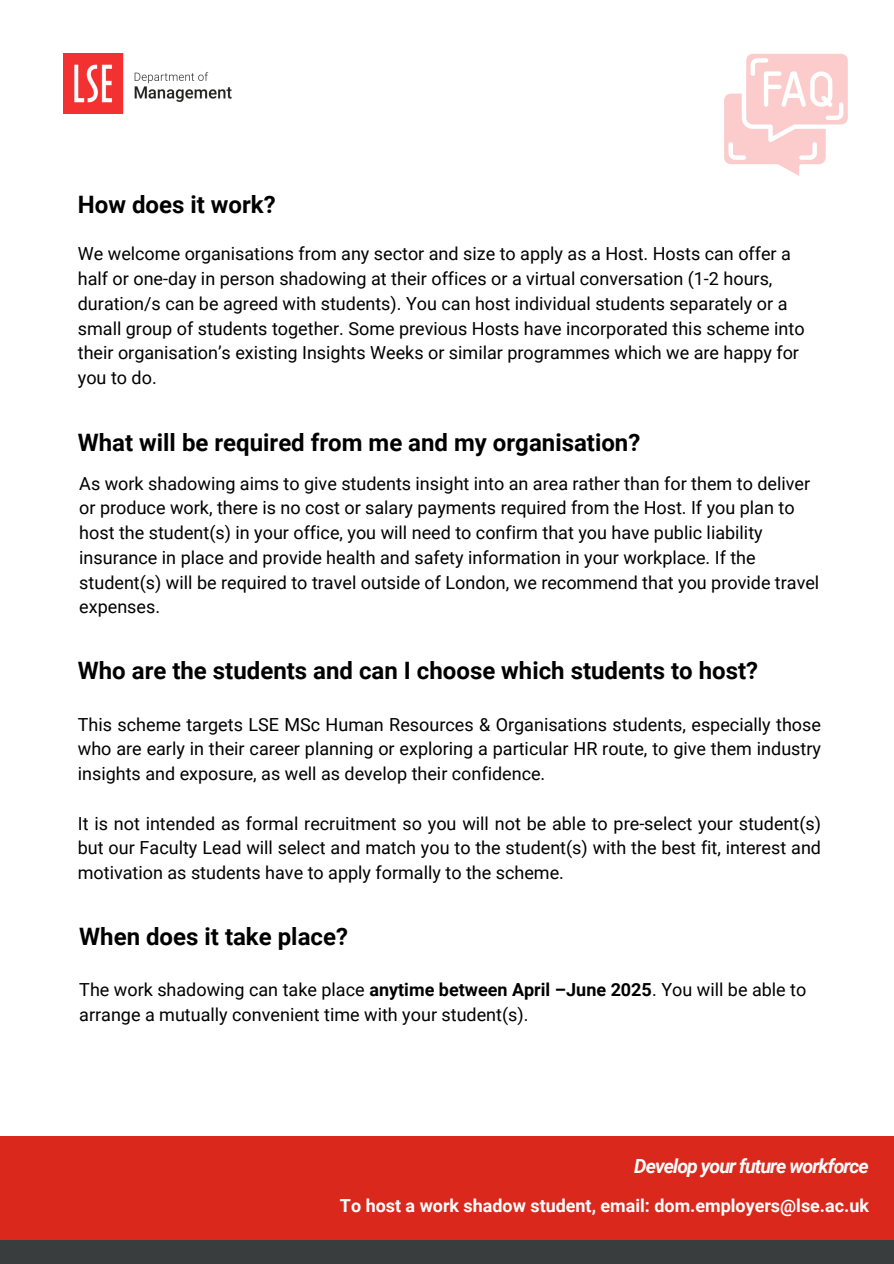
<style>
.page{position:relative;width:894px;height:1264px;background:#fff}
.page>*{position:absolute;margin:0;border:0;box-sizing:border-box;transform-origin:0 0}
.t1{font:700 24px "Roboto";color:#000}
.t2{font:italic 700 19.5px "Roboto";letter-spacing:-.05em;color:#fff}
.t3{font:18px/24.8px "Roboto";color:#000}
.t4{font:700 18px "Roboto";color:#fff}
.s1{font-weight:700}
</style>
<div class="page">
<img style="left:64px;top:54px;width:167px;height:59px">
<div style="left:0;top:1136px;width:893px;height:127px;background:#da291c"></div>
<div style="left:0;top:1240px;width:893px;height:23px;background:#393d3e"></div>
<svg style="left:724px;top:54px;width:123px;height:122px"></svg>
<p class="t1" style="left:78px;top:190px;width:199px">How does it work?</p>
<p class="t3" style="left:78px;top:242px;width:728px">We welcome organisations from any sector and size to apply as a Host. Hosts can offer a half or one-day in person shadowing at their offices or a virtual conversation (1-2 hours, duration/s can be agreed with students). You can host individual students separately or a small group of students together. Some previous Hosts have incorporated this scheme into their organisation’s existing Insights Weeks or similar programmes which we are happy for you to do.</p>
<h1 class="t1" style="left:78px;top:429px;width:564px">What will be required from me and my organisation?</h1>
<p class="t3" style="left:79px;top:471px;width:741px">As work shadowing aims to give students insight into an area rather than for them to deliver or produce work, there is no cost or salary payments required from the Host. If you plan to host the student(s) in your office, you will need to confirm that you have public liability insurance in place and provide health and safety information in your workplace. If the student(s) will be required to travel outside of London, we recommend that you provide travel expenses.</p>
<h1 class="t1" style="left:78px;top:656px;width:681px">Who are the students and can I choose which students to host?</h1>
<p class="t3" style="left:78px;top:712px;width:744px;text-align:justify">This scheme targets LSE MSc Human Resources &amp; Organisations students, especially those who are early in their career planning or exploring a particular HR route, to give them industry insights and exposure, as well as develop their confidence.</p>
<p class="t3" style="left:78px;top:811px;width:744px;text-align:justify">It is not intended as formal recruitment so you will not be able to pre-select your student(s) but our Faculty Lead will select and match you to the student(s) with the best fit, interest and motivation as students have to apply formally to the scheme.</p>
<p class="t1" style="left:79px;top:922px;width:270px">When does it take place?</p>
<p class="t3" style="left:79px;top:977px;width:728px">The work shadowing can take place <span class="s1">anytime between April –June 2025</span>. You will be able to arrange a mutually convenient time with your student(s).</p>
<p class="t2" style="left:634px;top:1154px;width:236px">Develop your future workforce</p>
<h1 class="t4" style="left:340px;top:1195px;width:530px">To host a work shadow student, email: dom.employers@lse.ac.uk</h1>
</div>
